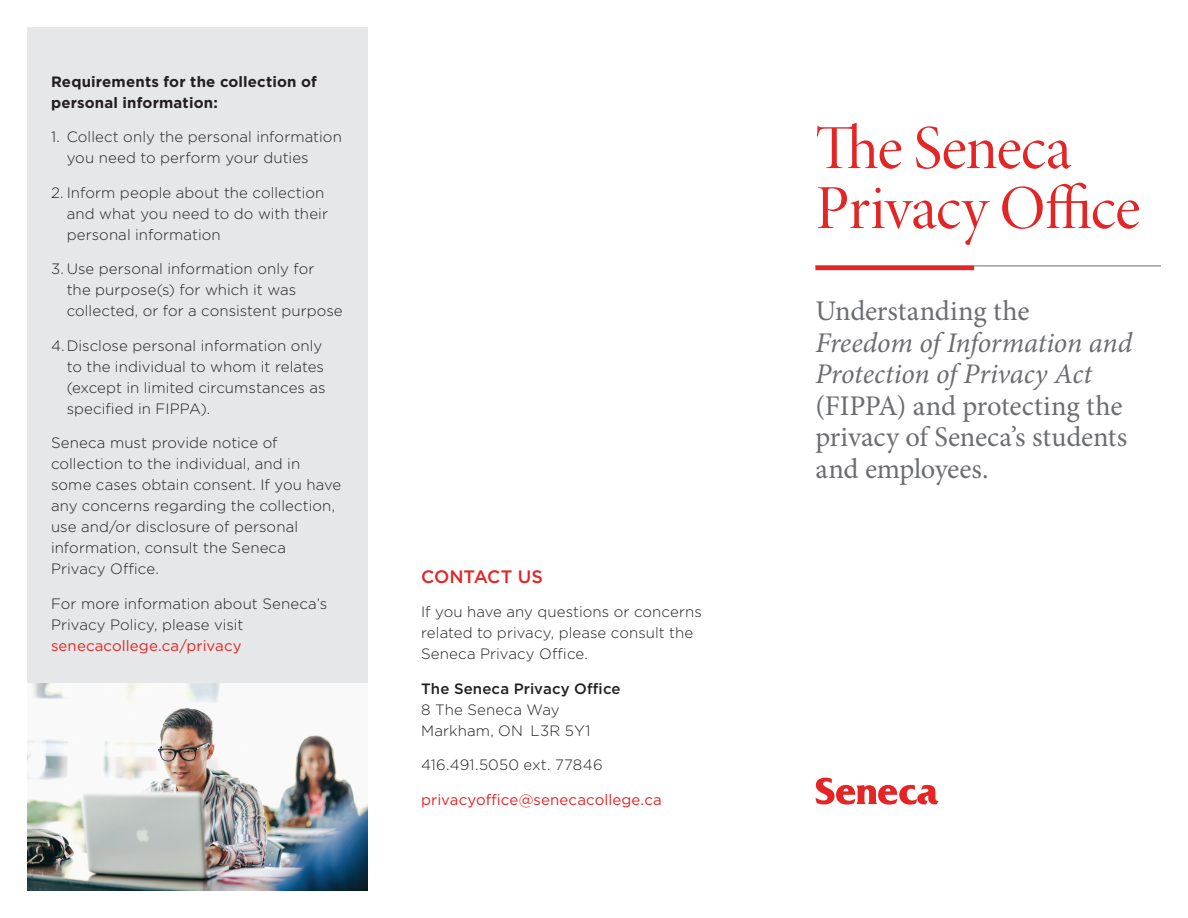
<style>
.page{position:relative;width:1188px;height:918px;background:#fff}
.page>*{position:absolute;margin:0;border:0;box-sizing:border-box;transform-origin:0 0}
.t1{font:63px/60px "Minion Pro Disp";letter-spacing:-.01em;color:#e32525}
.t2{font:28.5px/31.5px "Minion Pro";letter-spacing:-.01em;color:#6c6d70}
.t3{font:italic 28.5px/31.5px "Minion Pro";letter-spacing:-.005em;color:#6c6d70}
.t4{font:500 18px "Gotham";letter-spacing:-.005em;color:#e32525}
.t5{font:300 15px/21px "Gotham";letter-spacing:.005em;color:#231f20}
.t6{font:15px "Gotham";letter-spacing:.01em;color:#e32525}
.t7{font:700 15px/21px "Gotham";letter-spacing:.01em;color:#231f20}
.t8{font:500 15px "Gotham";letter-spacing:.01em;color:#231f20}
</style>
<div class="page">
<div style="left:27px;top:27px;width:340px;height:657px;background:#e6e7e9"></div>
<img style="left:27px;top:684px;width:340px;height:207px">
<svg style="left:815px;top:778px;width:123px;height:27px"></svg>
<hr style="left:815px;top:266px;width:346px;height:1px;background:#6c6d70">
<hr style="left:815px;top:266px;width:159px;height:4px;background:#e32525">
<p class="t7" style="left:51px;top:71px;width:267px">Requirements for the collection of personal information:</p>
<p class="t5" style="left:67px;top:126px;width:277px;text-indent:-16px">1. Collect only the personal information you need to perform your duties</p>
<p class="t5" style="left:67px;top:181px;width:263px;text-indent:-16px">2. Inform people about the collection and what you need to do with their personal information</p>
<p class="t5" style="left:67px;top:258px;width:277px;text-indent:-16px">3. Use personal information only for<br>the purpose(s) for which it was collected, or for a consistent purpose</p>
<p class="t5" style="left:67px;top:334px;width:261px;text-indent:-16px">4.Disclose personal information only to the individual to whom it relates (except in limited circumstances as specified in FIPPA).</p>
<p class="t5" style="left:51px;top:432px;width:292px">Seneca must provide notice of collection to the individual, and in some cases obtain consent. If you have any concerns regarding the collection, use and/or disclosure of personal information, consult the Seneca<br>Privacy Office.</p>
<p class="t5" style="left:51px;top:592px;width:278px">For more information about Seneca’s<br>Privacy Policy, please visit</p>
<p class="t6" style="left:51px;top:636px;width:192px">senecacollege.ca/privacy</p>
<p class="t4" style="left:421px;top:564px;width:123px">CONTACT US</p>
<p class="t5" style="left:421px;top:601px;width:282px">If you have any questions or concerns related to privacy, please consult the<br>Seneca Privacy Office.</p>
<p class="t8" style="left:421px;top:678px;width:201px">The Seneca Privacy Office</p>
<p class="t5" style="left:421px;top:698px;width:171px">8 The Seneca Way<br>Markham, ON L3R 5Y1</p>
<p class="t5" style="left:421px;top:754px;width:183px">416.491.5050 ext. 77846</p>
<p class="t6" style="left:421px;top:790px;width:242px">privacyoffice@senecacollege.ca</p>
<h1 class="t1" style="left:815px;top:120px;width:326px">The Seneca<br>Privacy Office</h1>
<h2 class="t2" style="left:815px;top:296px;width:216px">Understanding the</h2>
<h2 class="t3" style="left:815px;top:327px;width:318px">Freedom of Information and<br>Protection of Privacy Act</h2>
<h2 class="t2" style="left:815px;top:390px;width:313px">(FIPPA) and protecting the privacy of Seneca’s students and employees.</h2>
</div>
